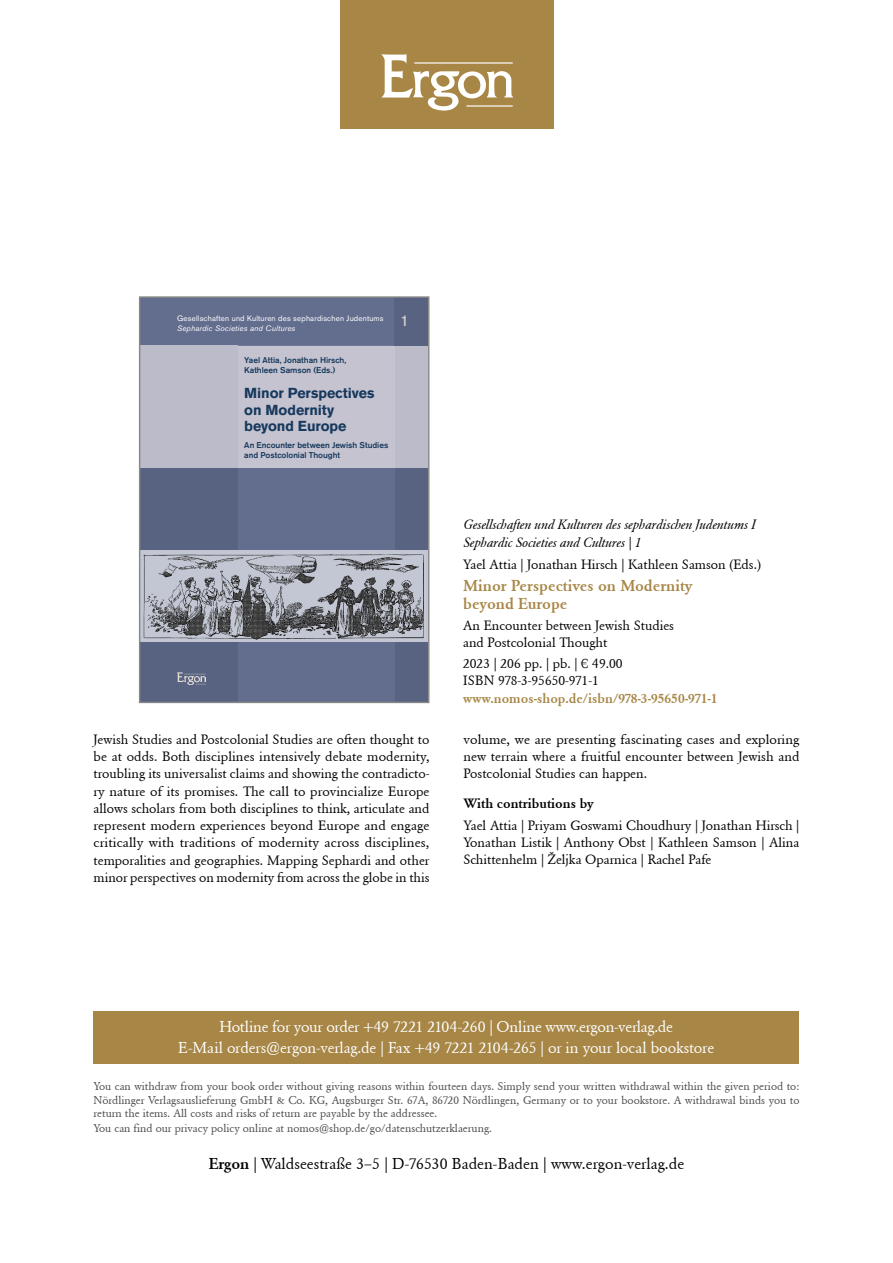
<style>
.page{position:relative;width:893px;height:1263px;background:#fff}
.page>*{position:absolute;margin:0;border:0;box-sizing:border-box;transform-origin:0 0}
.t1{font:15.75px/21px "Ergon Unicode";letter-spacing:-.015em;color:#fff;text-align:center}
.t2{font:15.75px "Ergon Unicode";color:#000}
.BA_Titel{font:700 15.75px/18px "Ergon Unicode";color:#a78646}
.t3{font:15.6px "Akzidenz Grotesk BQ";color:#dfd9d1}
.t4{font:700 14.4px/16.8px "Akzidenz Grotesk BQ";letter-spacing:-.005em;color:#17395d}
.BA_Fliesstext{font:13.5px/17.2px "Ergon Unicode";color:#000;text-align:justify}
.BA_Biblio{font:13.5px/17.7px "Ergon Unicode";color:#000}
.BA_Reihe{font:italic 13.5px/18px "Ergon Unicode";color:#000}
.BA_Untertitel{font:13.5px/16.5px "Ergon Unicode";color:#000}
.BA_Autor{font:13.5px "Ergon Unicode";color:#000}
.BA_Fliesstext-2{font:700 13.5px "Ergon Unicode";color:#000}
.t5{font:11.25px/13.5px "Ergon Unicode";color:#4a4a49;text-align:justify}
.t6{font:500 8.4px/10.8px "Akzidenz Grotesk BQ";color:#17395d}
.t7{font:7.8px/9.6px "Akzidenz Grotesk BQ";letter-spacing:.025em;color:#fff}
.s1{font-style:italic}
.s2{font-weight:700;color:#a78646}
.s3{font-weight:700}
</style>
<div class="page">
<div style="left:94px;top:1011px;width:705px;height:52px;background:#a78646"></div>
<div style="left:340px;top:0;width:214px;height:129px;background:#a78646"></div>
<svg style="left:381px;top:54px;width:132px;height:57px"></svg>
<hr style="left:466px;top:105px;width:47px;height:2px;background:#fff">
<hr style="left:414px;top:62px;width:99px;height:2px;background:#fff">
<div style="left:140px;top:297px;width:288px;height:405px;background:#586382"></div>
<div style="left:140px;top:297px;width:288px;height:48px;background:#636e8f"></div>
<div style="left:140px;top:345px;width:288px;height:123px;background:#bbbbca"></div>
<svg style="left:238px;top:345px;width:156px;height:356px;fill:#636e8f"></svg>
<img style="left:177px;top:672px;width:29px;height:13px">
<div style="left:140px;top:550px;width:288px;height:92px;background:#c3c6d2"></div>
<img style="left:143px;top:554px;width:281px;height:86px">
<div style="left:394px;top:297px;width:34px;height:48px;background:#586382"></div>
<div style="left:139px;top:296px;width:290px;height:407px;border:1px solid #878787"></div>
<p class="t7" style="left:177px;top:314px;width:208px">Gesellschaften und Kulturen des sephardischen Judentums<br><span class="s1">Sephardic Societies and Cultures</span></p>
<p class="t3" style="left:400px;top:311px;width:11px">1</p>
<p class="t6" style="left:244px;top:354px;width:104px">Yael Attia, Jonathan Hirsch,<br>Kathleen Samson (Eds.)</p>
<p class="t4" style="left:244px;top:385px;width:132px">Minor Perspectives on Modernity beyond Europe</p>
<p class="t6" style="left:244px;top:439px;width:146px">An Encounter between Jewish Studies and Postcolonial Thought</p>
<p class="BA_Reihe" style="left:463px;top:515px;width:294px">Gesellschaften und Kulturen des sephardischen Judentums I<br>Sephardic Societies and Cultures | 1</p>
<p class="BA_Autor" style="left:463px;top:556px;width:299px">Yael Attia | Jonathan Hirsch | Kathleen Samson (Eds.)</p>
<p class="BA_Titel" style="left:463px;top:576px;width:231px">Minor Perspectives on Modernity beyond Europe</p>
<p class="BA_Untertitel" style="left:463px;top:617px;width:212px">An Encounter between Jewish Studies and Postcolonial Thought</p>
<p class="BA_Biblio" style="left:463px;top:654px;width:256px">2023 | 206 pp. | pb. | € 49.00<br>ISBN 978-3-95650-971-1 <span class="s2">www.nomos-shop.de/isbn/978-3-95650-971-1</span></p>
<p class="BA_Fliesstext" style="left:94px;top:730px;width:338px">Jewish Studies and Postcolonial Studies are often thought to be at odds. Both disciplines intensively debate modernity, troubling its universalist claims and showing the contradicto&shy;ry nature of its promises. The call to provincialize Europe allows scholars from both disciplines to think, articulate and represent modern experiences beyond Europe and engage critically with traditions of modernity across disciplines, temporalities and geographies. Mapping Sephardi and other minor perspectives on modernity from across the globe in this</p>
<p class="BA_Fliesstext" style="left:463px;top:730px;width:338px">volume, we are presenting fascinating cases and exploring new terrain where a fruitful encounter between Jewish and Postcolonial Studies can happen.</p>
<p class="BA_Fliesstext-2" style="left:463px;top:794px;width:132px">With contributions by</p>
<p class="BA_Fliesstext" style="left:463px;top:816px;width:337px">Yael Attia | Priyam Goswami Choudhury | Jonathan Hirsch | Yonathan Listik | Anthony Obst | Kathleen Samson | Alina Schittenhelm | Željka Oparnica | Rachel Pafe</p>
<p class="t1" style="left:178px;top:1016px;width:538px">Hotline for your order +49 7221 2104-260 | Online www.ergon-verlag.de<br>E-Mail orders@ergon-verlag.de | Fax +49 7221 2104-265 | or in your local bookstore</p>
<p class="t5" style="left:94px;top:1079px;width:707px">You can withdraw from your book order without giving reasons within fourteen days. Simply send your written withdrawal within the given period to:<br>Nördlinger Verlagsauslieferung GmbH &amp; Co. KG, Augsburger Str. 67A, 86720 Nördlingen, Germany or to your bookstore. A withdrawal binds you to return the items. All costs and risks of return are payable by the addressee.</p>
<p class="t5" style="left:94px;top:1121px;width:400px">You can find our privacy policy online at nomos@shop.de/go/datenschutzerklaerung.</p>
<p class="t2" style="left:209px;top:1153px;width:477px"><span class="s3">Ergon</span> | Waldseestraße 3–5 | D-76530 Baden-Baden | www.ergon-verlag.de</p>
</div>
